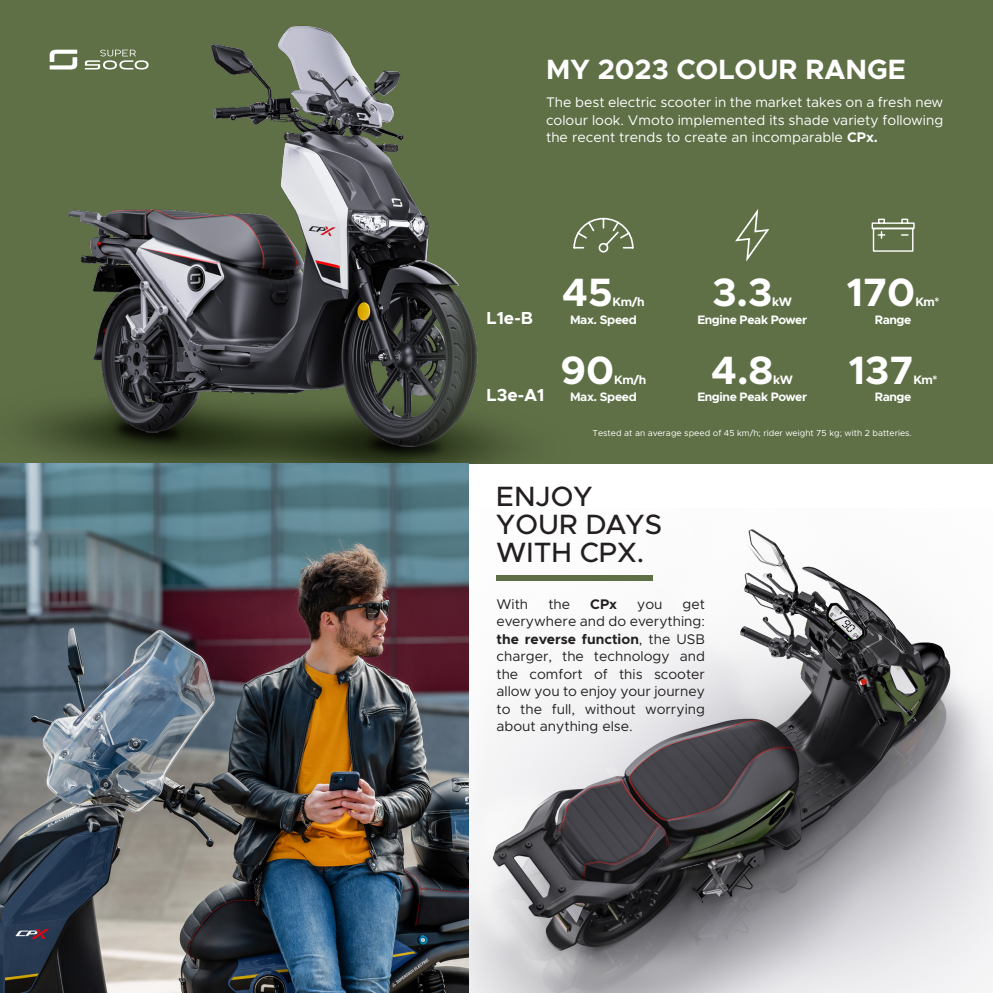
<style>
.page{position:relative;width:993px;height:993px;background:#fff}
.page>*{position:absolute;margin:0;border:0;box-sizing:border-box;transform-origin:0 0}
.t1{font:700 39.73px "Metropolis";color:#fff}
.t2{font:500 28px/28px "Metropolis";color:#231f20}
.t3{font:700 28px "Metropolis";color:#fff}
.t4{font:700 17.5px "Metropolis";color:#fff}
.t5{font:14px/17.5px "Metropolis";color:#231f20;text-align:justify}
.t6{font:14px/17.5px "Metropolis";color:#fff;text-align:justify}
.t7{font:700 14px "Metropolis";color:#231f20}
.t8{font:700 12.25px "Metropolis";letter-spacing:-.03em;color:#fff}
.t9{font:8.75px "Metropolis";color:#fff}
.s1{font-weight:700}
</style>
<div class="page">
<div style="left:0;top:0;width:992px;height:463px;background:#5f7046"></div>
<svg style="left:573px;top:217px;width:61px;height:36px"></svg>
<svg style="left:735px;top:209px;width:35px;height:53px"></svg>
<svg style="left:871px;top:218px;width:44px;height:34px"></svg>
<img style="left:468px;top:508px;width:524px;height:484px">
<img style="left:24px;top:25px;width:495px;height:438px">
<div style="left:496px;top:574px;width:156px;height:6px;background:#5f7046"></div>
<img style="left:0;top:463px;width:468px;height:529px">
<svg style="left:85px;top:50px;width:63px;height:19px"></svg>
<svg style="left:50px;top:50px;width:27px;height:19px"></svg>
<p class="t3" style="left:546px;top:51px;width:361px">MY 2023 COLOUR RANGE</p>
<p class="t6" style="left:546px;top:94px;width:398px">The best electric scooter in the market takes on a fresh new colour look. Vmoto implemented its shade variety following the recent trends to create an incomparable <span class="s1">CPx.</span></p>
<p class="t4" style="left:486px;top:306px;width:48px">L1e-B</p>
<p class="t4" style="left:486px;top:384px;width:59px">L3e-A1</p>
<p class="t1" style="left:712px;top:267px;width:61px">3.3</p>
<p class="t1" style="left:846px;top:267px;width:70px">170</p>
<p class="t1" style="left:562px;top:267px;width:52px">45</p>
<p class="t8" style="left:612px;top:294px;width:34px">Km/h</p>
<p class="t8" style="left:570px;top:311px;width:68px">Max. Speed</p>
<p class="t1" style="left:560px;top:345px;width:55px">90</p>
<p class="t8" style="left:915px;top:294px;width:26px">Km*</p>
<p class="t8" style="left:771px;top:294px;width:21px">kW</p>
<p class="t8" style="left:697px;top:312px;width:111px">Engine Peak Power</p>
<p class="t1" style="left:711px;top:345px;width:63px">4.8</p>
<p class="t8" style="left:874px;top:312px;width:38px">Range</p>
<p class="t1" style="left:848px;top:345px;width:66px">137</p>
<p class="t8" style="left:614px;top:371px;width:34px">Km/h</p>
<p class="t8" style="left:570px;top:389px;width:68px">Max. Speed</p>
<p class="t8" style="left:913px;top:371px;width:26px">Km*</p>
<p class="t8" style="left:773px;top:371px;width:21px">kW</p>
<p class="t8" style="left:697px;top:389px;width:111px">Engine Peak Power</p>
<p class="t8" style="left:874px;top:389px;width:38px">Range</p>
<p class="t9" style="left:592px;top:427px;width:321px">Tested at an average speed of 45 km/h; rider weight 75 kg; with 2 batteries.</p>
<p class="t2" style="left:496px;top:482px;width:167px">ENJOY<br>YOUR DAYS<br>WITH CPX.</p>
<p class="t5" style="left:496px;top:595px;width:33px">With</p>
<p class="t5" style="left:548px;top:595px;width:23px">the</p>
<p class="t7" style="left:590px;top:594px;width:28px">CPx</p>
<p class="t5" style="left:637px;top:595px;width:27px">you</p>
<p class="t5" style="left:496px;top:595px;width:210px;text-indent:186px">get everywhere and do everything: <span class="s1">the reverse function</span>, the USB charger, the technology and the comfort of this scooter allow you to enjoy your journey to the full, without worrying about anything else.</p>
</div>
